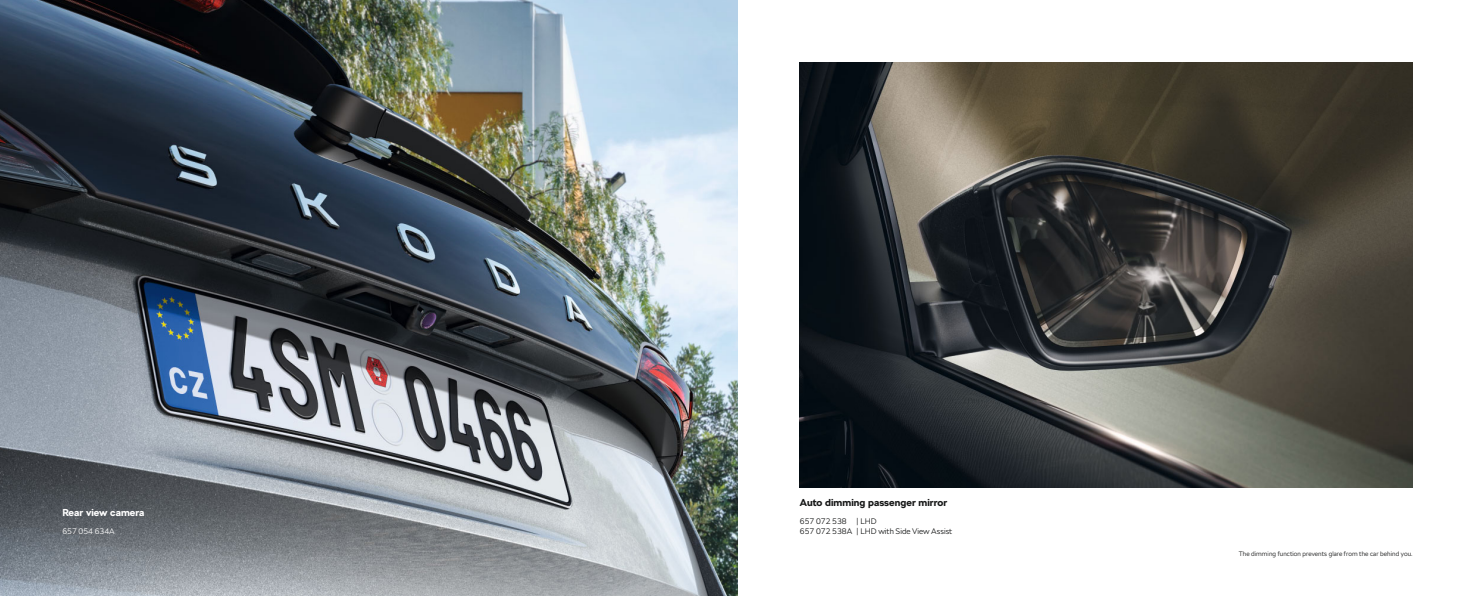
<style>
.page{position:relative;width:1475px;height:596px;background:#fff}
.page>*{position:absolute;margin:0;border:0;box-sizing:border-box;transform-origin:0 0}
.t1{font:700 10px "SKODA Next";letter-spacing:.005em;color:#151616}
.t2{font:700 10px "SKODA Next";letter-spacing:.005em;color:#fff}
.t3{font:300 8px/10px "SKODA Next";letter-spacing:.005em;color:#151616}
.t4{font:300 8px "SKODA Next";letter-spacing:.005em;color:#fff}
.t5{font:300 6.5px "SKODA Next";letter-spacing:.01em;color:#151616}
</style>
<div class="page">
<img style="left:0;top:0;width:737px;height:595px">
<img style="left:799px;top:62px;width:613px;height:425px">
<h1 class="t2" style="left:62px;top:509px;width:84px">Rear view camera</h1>
<p class="t4" style="left:62px;top:527px;width:54px">657 054 634A</p>
<h1 class="t1" style="left:799px;top:499px;width:149px">Auto dimming passenger mirror</h1>
<p class="t3" style="left:799px;top:516px;width:154px">657 072 538 | LHD<br>657 072 538A | LHD with Side View Assist</p>
<p class="t5" style="left:1238px;top:550px;width:175px">The dimming function prevents glare from the car behind you.</p>
</div>
